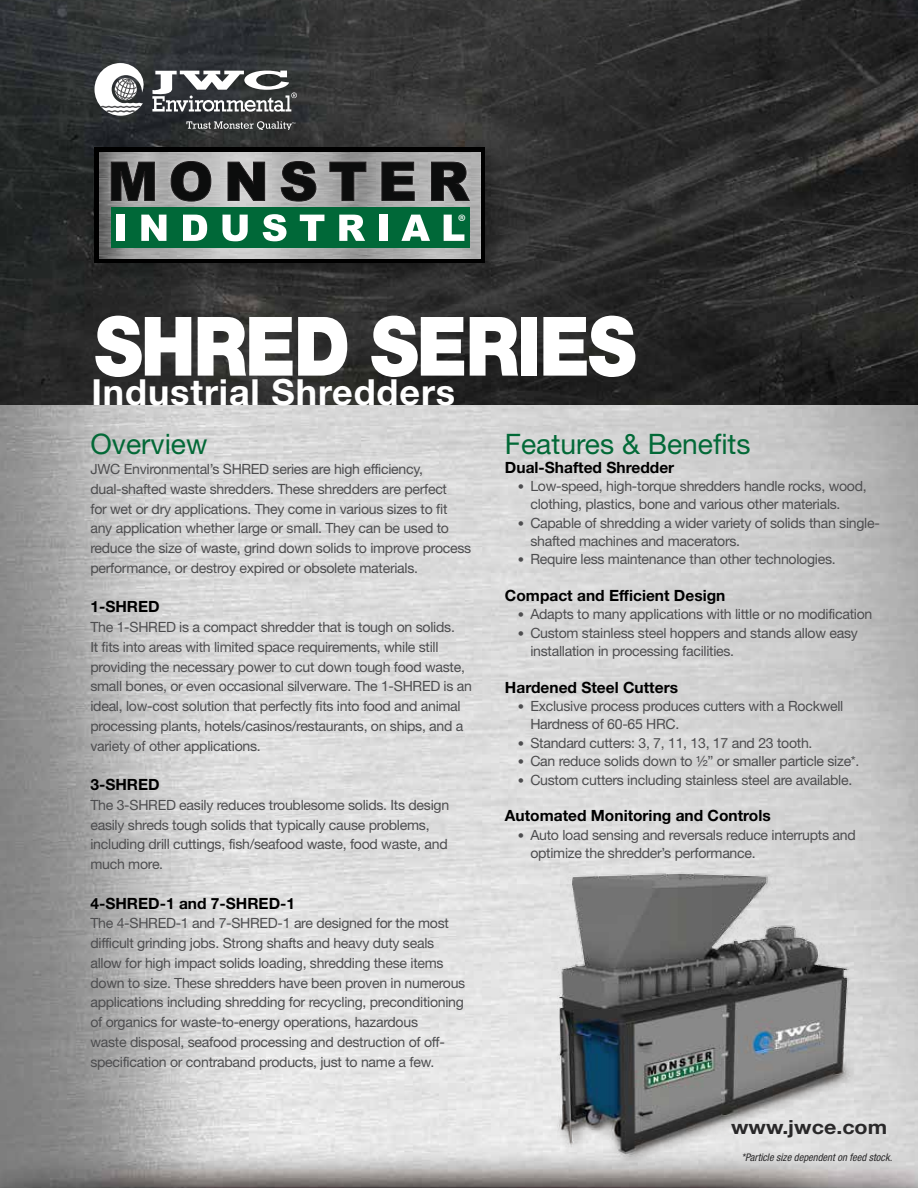
<style>
.page{position:relative;width:918px;height:1188px;background:#fff}
.page>*{position:absolute;margin:0;border:0;box-sizing:border-box;transform-origin:0 0}
.t1{font:900 82.05px "Helvetica Neue LT Std";letter-spacing:-.025em;color:#fff;scale:.88 1}
.t2{font:700 36px "Helvetica Neue LT Std";letter-spacing:.025em;color:#fff}
.t3{font:28.2px "Helvetica Neue LT Std";color:#026937}
.t4{font:19.65px "Myriad Pro";color:#fff}
.t5{font:700 19.5px "Helvetica Neue LT Std";color:#292829;scale:1.1 1}
.t6{font:700 15.45px "Helvetica Neue LT Std";color:#000}
.t7{font:14.1px/19.8px "Helvetica Neue LT Std";letter-spacing:-.02em;color:#4d4d4f}
.t8{font:italic condensed 10.5px "Helvetica Neue LT Std";color:#292829}
.s1{font-size:12.75px}
</style>
<div class="page">
<img style="left:0;top:405px;width:918px;height:783px">
<img style="left:0;top:0;width:918px;height:405px">
<img style="left:531px;top:863px;width:328px;height:318px">
<div style="left:86px;top:138px;width:424px;height:150px;background:#000;opacity:.3"></div>
<div style="left:94px;top:147px;width:391px;height:116px;background:#000"></div>
<img style="left:99px;top:152px;width:381px;height:106px">
<div style="left:111px;top:207px;width:358px;height:41px;background:#006838"></div>
<img style="left:105px;top:155px;width:371px;height:53px">
<svg style="left:111px;top:162px;width:44px;height:39px"></svg>
<svg style="left:171px;top:161px;width:40px;height:41px"></svg>
<svg style="left:227px;top:162px;width:38px;height:39px"></svg>
<svg style="left:281px;top:161px;width:35px;height:41px"></svg>
<svg style="left:329px;top:162px;width:37px;height:39px"></svg>
<svg style="left:381px;top:162px;width:34px;height:39px"></svg>
<svg style="left:431px;top:162px;width:39px;height:39px"></svg>
<div style="left:116px;top:215px;width:8px;height:26px;background:#fff"></div>
<svg style="left:141px;top:215px;width:25px;height:26px"></svg>
<svg style="left:183px;top:215px;width:24px;height:26px"></svg>
<svg style="left:222px;top:215px;width:26px;height:26px"></svg>
<svg style="left:263px;top:214px;width:24px;height:27px"></svg>
<svg style="left:300px;top:215px;width:24px;height:26px"></svg>
<svg style="left:339px;top:215px;width:26px;height:26px"></svg>
<div style="left:379px;top:215px;width:8px;height:26px;background:#fff"></div>
<svg style="left:401px;top:215px;width:29px;height:26px"></svg>
<svg style="left:444px;top:215px;width:20px;height:26px"></svg>
<svg style="left:95px;top:63px;width:202px;height:67px"></svg>
<h3 class="t4" style="left:458px;top:209px;width:10px">®</h3>
<h1 class="t1" style="left:94px;top:297px;width:617px">SHRED SERIES</h1>
<h2 class="t2" style="left:92px;top:370px;width:365px">Industrial Shredders</h2>
<h3 class="t3" style="left:90px;top:427px;width:119px">Overview</h3>
<p class="t7" style="left:90px;top:459px;width:382px">JWC Environmental’s SHRED series are high efficiency, dual-shafted waste shredders. These shredders are perfect<br>for wet or dry applications. They come in various sizes to fit any application whether large or small. They can be used to reduce the size of waste, grind down solids to improve process performance, or destroy expired or obsolete materials.</p>
<p class="t6" style="left:90px;top:597px;width:71px">1-SHRED</p>
<p class="t7" style="left:90px;top:617px;width:383px">The 1-SHRED is a compact shredder that is tough on solids.<br>It fits into areas with limited space requirements, while still providing the necessary power to cut down tough food waste, small bones, or even occasional silverware. The 1-SHRED is an ideal, low-cost solution that perfectly fits into food and animal processing plants, hotels/casinos/restaurants, on ships, and a variety of other applications.</p>
<p class="t6" style="left:90px;top:775px;width:71px">3-SHRED</p>
<p class="t7" style="left:90px;top:795px;width:360px">The 3-SHRED easily reduces troublesome solids. Its design easily shreds tough solids that typically cause problems, including drill cuttings, fish/seafood waste, food waste, and much more.</p>
<p class="t6" style="left:90px;top:894px;width:206px">4-SHRED-1 and 7-SHRED-1</p>
<p class="t7" style="left:90px;top:913px;width:376px">The 4-SHRED-1 and 7-SHRED-1 are designed for the most difficult grinding jobs. Strong shafts and heavy duty seals allow for high impact solids loading, shredding these items down to size. These shredders have been proven in numerous applications including shredding for recycling, preconditioning of organics for waste-to-energy operations, hazardous<br>waste disposal, seafood processing and destruction of off&shy;specification or contraband products, just to name a few.</p>
<h3 class="t3" style="left:505px;top:427px;width:247px">Features &amp; Benefits</h3>
<p class="t6" style="left:505px;top:458px;width:171px">Dual-Shafted Shredder</p>
<p class="t7" style="left:530px;top:477px;width:338px;line-height:18.3px;text-indent:-13px"><span class="s1">•</span> Low-speed, high-torque shredders handle rocks, wood, clothing, plastics, bone and various other materials.</p>
<p class="t7" style="left:530px;top:513px;width:351px;line-height:18.3px;text-indent:-13px"><span class="s1">•</span> Capable of shredding a wider variety of solids than single&shy;shafted machines and macerators.</p>
<p class="t7" style="left:518px;top:549px;width:320px"><span class="s1">•</span> Require less maintenance than other technologies.</p>
<p class="t6" style="left:505px;top:586px;width:222px">Compact and Efficient Design</p>
<p class="t7" style="left:518px;top:604px;width:356px"><span class="s1">•</span> Adapts to many applications with little or no modification</p>
<p class="t7" style="left:530px;top:623px;width:329px;line-height:18.3px;text-indent:-13px"><span class="s1">•</span> Custom stainless steel hoppers and stands allow easy installation in processing facilities.</p>
<p class="t6" style="left:505px;top:678px;width:175px">Hardened Steel Cutters</p>
<p class="t7" style="left:530px;top:697px;width:315px;line-height:18.3px;text-indent:-13px"><span class="s1">•</span> Exclusive process produces cutters with a Rockwell<br>Hardness of 60-65 HRC.</p>
<p class="t7" style="left:518px;top:733px;width:296px"><span class="s1">•</span> Standard cutters: 3, 7, 11, 13, 17 and 23 tooth.</p>
<p class="t7" style="left:518px;top:751px;width:343px"><span class="s1">•</span> Can reduce solids down to ½” or smaller particle size*.</p>
<p class="t7" style="left:518px;top:769px;width:336px"><span class="s1">•</span> Custom cutters including stainless steel are available.</p>
<p class="t6" style="left:505px;top:806px;width:267px">Automated Monitoring and Controls</p>
<p class="t7" style="left:530px;top:825px;width:327px;line-height:18.3px;text-indent:-13px"><span class="s1">•</span> Auto load sensing and reversals reduce interrupts and optimize the shredder’s performance.</p>
<h3 class="t5" style="left:731px;top:1115px;width:143px">www.jwce.com</h3>
<p class="t8" style="left:741px;top:1151px;width:152px">*Particle size dependent on feed stock.</p>
</div>
